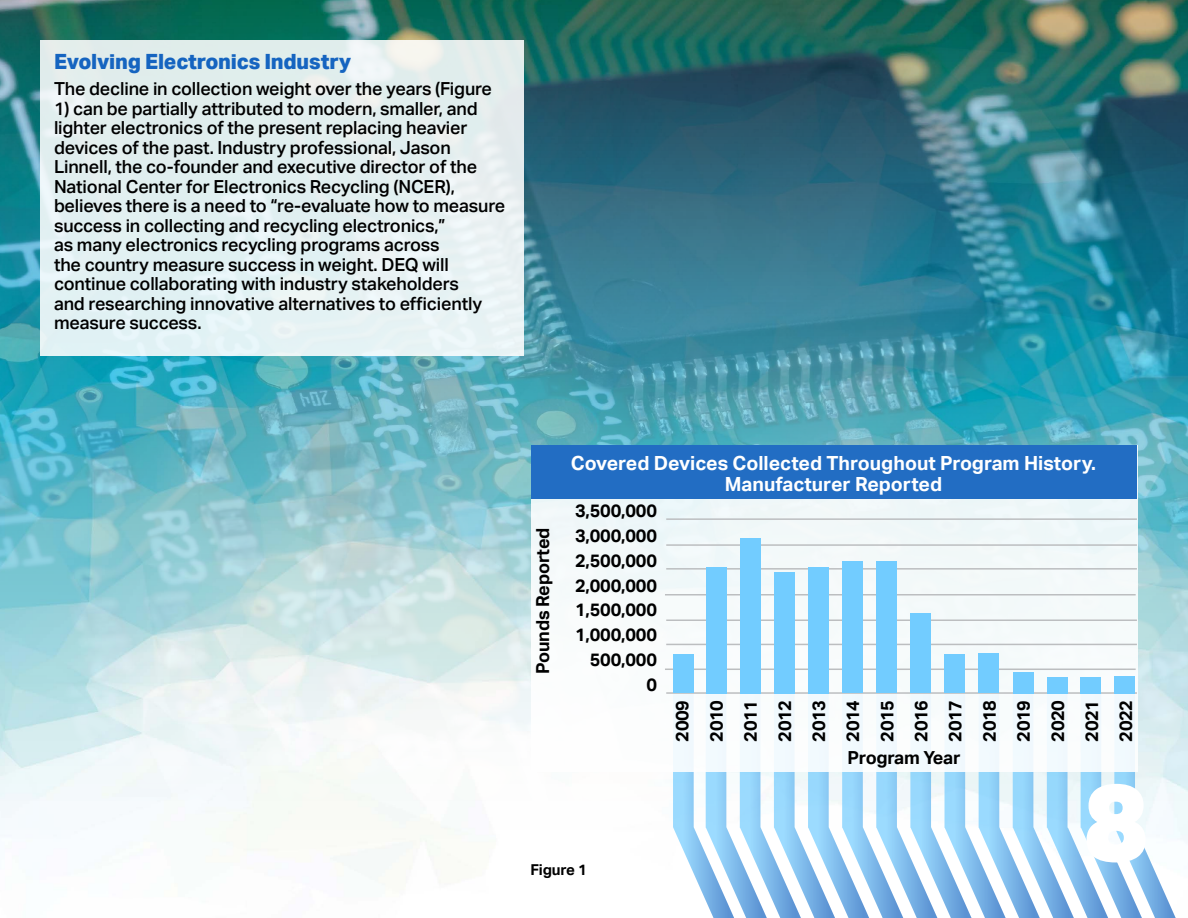
<style>
.page{position:relative;width:1188px;height:918px;background:#fff}
.page>*{position:absolute;margin:0;border:0;box-sizing:border-box;transform-origin:0 0}
.t1{font:900 108px "Aktiv Grotesk";color:#fff}
.Subhead{font:800 21px "Aktiv Grotesk";letter-spacing:-.01em;color:#1564c0}
.t2{font:700 19.5px/21px "Aktiv Grotesk";color:#fff;text-align:center}
.t3{font:500 18px/19.5px "Aktiv Grotesk";letter-spacing:-.01em;color:#000}
.t4{font:700 18px "Aktiv Grotesk";letter-spacing:-.01em;color:#000}
.t5{font:700 15px "Aktiv Grotesk";letter-spacing:-.01em;color:#000}
</style>
<div class="page">
<img style="left:0;top:0;width:1188px;height:858px">
<div style="left:518px;top:850px;width:80px;height:42px;background:#fff"></div>
<svg style="left:673px;top:690px;width:510px;height:228px"></svg>
<div style="left:531px;top:446px;width:607px;height:326px;background:#f4fafb"></div>
<hr style="left:666px;top:692px;width:471px;height:2px;background:#bcbec0">
<hr style="left:665px;top:669px;width:471px;height:1px;background:#bcbec0">
<hr style="left:666px;top:644px;width:471px;height:1px;background:#bcbec0">
<hr style="left:666px;top:620px;width:471px;height:1px;background:#bcbec0">
<hr style="left:665px;top:594px;width:471px;height:2px;background:#bcbec0">
<hr style="left:666px;top:568px;width:471px;height:2px;background:#bcbec0">
<hr style="left:666px;top:544px;width:471px;height:2px;background:#bcbec0">
<hr style="left:666px;top:518px;width:471px;height:2px;background:#bcbec0">
<div style="left:673px;top:654px;width:21px;height:39px;background:#72ccff"></div>
<div style="left:706px;top:567px;width:20px;height:126px;background:#72ccff"></div>
<div style="left:740px;top:538px;width:20px;height:155px;background:#72ccff"></div>
<div style="left:774px;top:572px;width:21px;height:121px;background:#72ccff"></div>
<div style="left:808px;top:567px;width:21px;height:126px;background:#72ccff"></div>
<div style="left:842px;top:562px;width:21px;height:131px;background:#72ccff"></div>
<div style="left:876px;top:562px;width:21px;height:131px;background:#72ccff"></div>
<div style="left:910px;top:613px;width:21px;height:80px;background:#72ccff"></div>
<div style="left:945px;top:654px;width:20px;height:39px;background:#72ccff"></div>
<div style="left:979px;top:653px;width:20px;height:40px;background:#72ccff"></div>
<div style="left:1013px;top:672px;width:20px;height:21px;background:#72ccff"></div>
<div style="left:1047px;top:677px;width:21px;height:16px;background:#72ccff"></div>
<div style="left:1081px;top:677px;width:20px;height:16px;background:#72ccff"></div>
<div style="left:1114px;top:676px;width:21px;height:17px;background:#72ccff"></div>
<div style="left:531px;top:446px;width:606px;height:54px;background:#226dc3"></div>
<div style="left:40px;top:40px;width:484px;height:316px;background:#e2f0f1"></div>
<p class="Subhead" style="left:54px;top:49px;width:299px">Evolving Electronics Industry</p>
<p class="t3" style="left:54px;top:79px;width:440px">The decline in collection weight over the years (Figure</p>
<p class="t3" style="left:54px;top:99px;width:453px">1) can be partially attributed to modern, smaller, and lighter electronics of the present replacing heavier devices of the past. Industry professional, Jason Linnell, the co-founder and executive director of the National Center for Electronics Recycling (NCER), believes there is a need to “re-evaluate how to measure success in collecting and recycling electronics,”<br>as many electronics recycling programs across<br>the country measure success in weight. DEQ will continue collaborating with industry stakeholders<br>and researching innovative alternatives to efficiently measure success.</p>
<p class="t4" style="left:532px;top:674px;width:148px;rotate:-90deg">Pounds Reported</p>
<p class="t2" style="left:571px;top:452px;width:527px">Covered Devices Collected Throughout Program History.<br>Manufacturer Reported</p>
<p class="t4" style="left:575px;top:501px;width:84px">3,500,000</p>
<p class="t4" style="left:575px;top:525px;width:84px">3,000,000</p>
<p class="t4" style="left:575px;top:550px;width:84px">2,500,000</p>
<p class="t4" style="left:575px;top:575px;width:84px">2,000,000</p>
<p class="t4" style="left:575px;top:600px;width:84px">1,500,000</p>
<p class="t4" style="left:575px;top:624px;width:84px">1,000,000</p>
<p class="t4" style="left:590px;top:649px;width:69px">500,000</p>
<p class="t4" style="left:646px;top:674px;width:12px">0</p>
<p class="t4" style="left:672px;top:742px;width:44px;rotate:-90deg">2009</p>
<p class="t4" style="left:706px;top:742px;width:44px;rotate:-90deg">2010</p>
<p class="t4" style="left:740px;top:742px;width:44px;rotate:-90deg">2011</p>
<p class="t4" style="left:774px;top:742px;width:44px;rotate:-90deg">2012</p>
<p class="t4" style="left:808px;top:742px;width:44px;rotate:-90deg">2013</p>
<p class="t4" style="left:843px;top:742px;width:44px;rotate:-90deg">2014</p>
<p class="t4" style="left:877px;top:742px;width:44px;rotate:-90deg">2015</p>
<p class="t4" style="left:911px;top:742px;width:44px;rotate:-90deg">2016</p>
<p class="t4" style="left:945px;top:742px;width:44px;rotate:-90deg">2017</p>
<p class="t4" style="left:979px;top:742px;width:44px;rotate:-90deg">2018</p>
<p class="t4" style="left:1013px;top:742px;width:44px;rotate:-90deg">2019</p>
<p class="t4" style="left:1047px;top:742px;width:44px;rotate:-90deg">2020</p>
<p class="t4" style="left:1081px;top:742px;width:44px;rotate:-90deg">2021</p>
<p class="t4" style="left:1116px;top:742px;width:44px;rotate:-90deg">2022</p>
<p class="t4" style="left:848px;top:747px;width:115px">Program Year</p>
<p class="t1" style="left:1084px;top:752px;width:65px">8</p>
<p class="t5" style="left:531px;top:861px;width:58px">Figure 1</p>
</div>
